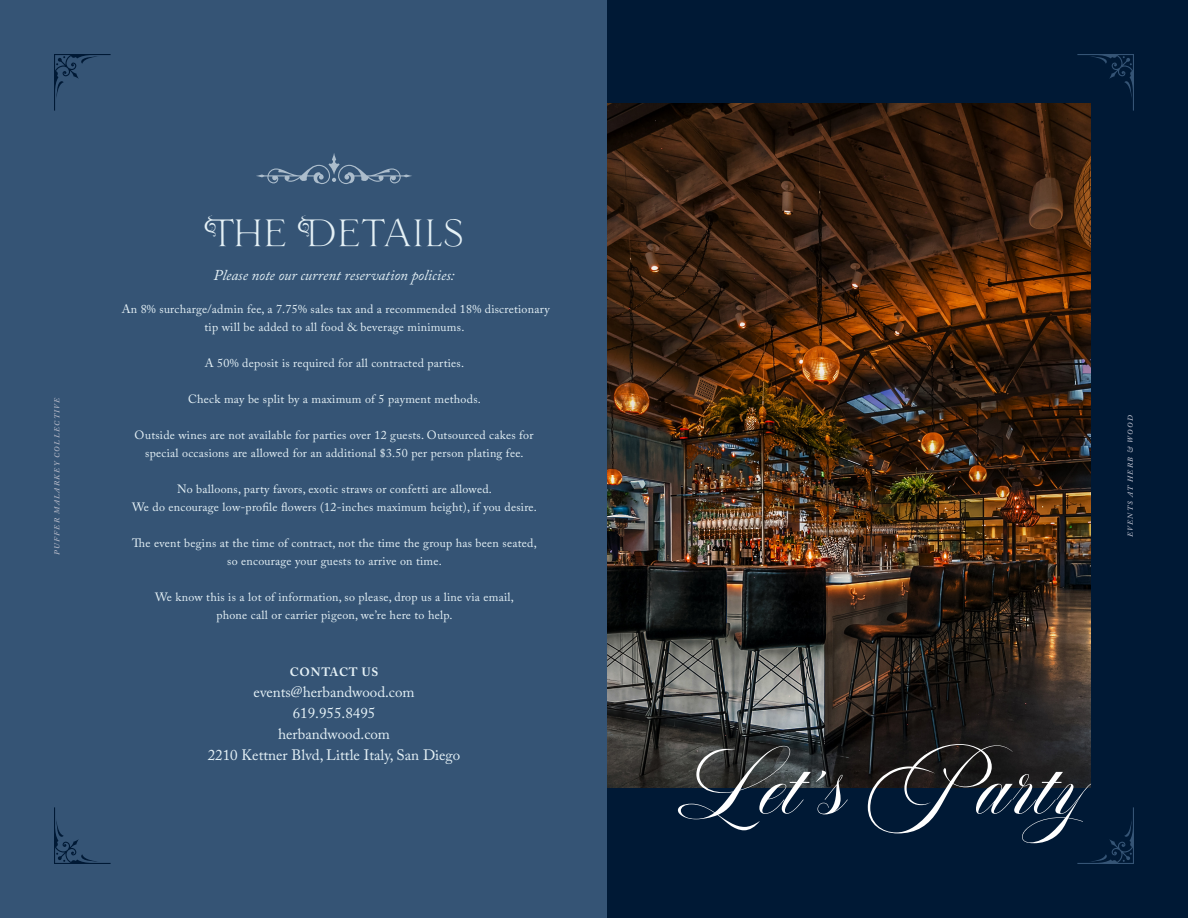
<style>
.page{position:relative;width:1188px;height:918px;background:#fff}
.page>*{position:absolute;margin:0;border:0;box-sizing:border-box;transform-origin:0 0}
.t1{font:60px "Aston Script";letter-spacing:.02em;color:#fff}
.t2{font:34.95px "Berold";letter-spacing:.06em;color:#e5f1f6}
.t3{font:15px "Adobe Caslon Pro";color:#e5f1f6}
.t4{font:italic 15px "Adobe Caslon Pro";color:#e5f1f6}
.t5{font:12px/18px "Adobe Caslon Pro";letter-spacing:.02em;color:#e5f1f6;text-align:center}
.t6{font:700 12px "Adobe Caslon Pro";letter-spacing:.075em;color:#e5f1f6}
.t7{font:italic 600 7.5px "Adobe Caslon Pro";letter-spacing:.18em;color:#b4b8c7}
</style>
<div class="page">
<div style="left:0;top:0;width:711px;height:918px;background:#355475"></div>
<div style="left:608px;top:0;width:580px;height:918px;background:#001935"></div>
<svg style="left:54px;top:807px;width:57px;height:57px"></svg>
<svg style="left:54px;top:54px;width:57px;height:57px"></svg>
<svg style="left:1077px;top:807px;width:57px;height:57px"></svg>
<svg style="left:1077px;top:54px;width:57px;height:57px"></svg>
<img style="left:608px;top:104px;width:483px;height:683px">
<svg style="left:256px;top:153px;width:156px;height:31px"></svg>
<p class="t7" style="left:53px;top:555px;width:159px;rotate:-90deg">PUFFER MALARKEY COLLECTIVE</p>
<p class="t2" style="left:205px;top:213px;width:260px">THE DETAILS</p>
<p class="t4" style="left:214px;top:266px;width:242px">Please note our current reservation policies:</p>
<p class="t5" style="left:122px;top:300px;width:429px">An 8% surcharge/admin fee, a 7.75% sales tax and a recommended 18% discretionary tip will be added to all food &amp; beverage minimums.</p>
<p class="t5" style="left:205px;top:354px;width:261px">A 50% deposit is required for all contracted parties.</p>
<p class="t5" style="left:188px;top:390px;width:294px">Check may be split by a maximum of 5 payment methods.</p>
<p class="t5" style="left:135px;top:426px;width:401px">Outside wines are not available for parties over 12 guests. Outsourced cakes for special occasions are allowed for an additional $3.50 per person plating fee.</p>
<p class="t5" style="left:132px;top:480px;width:406px">No balloons, party favors, exotic straws or confetti are allowed.<br>We do encourage low-profile flowers (12-inches maximum height), if you desire.</p>
<p class="t5" style="left:132px;top:534px;width:406px">The event begins at the time of contract, not the time the group has been seated, so encourage your guests to arrive on time.</p>
<p class="t5" style="left:155px;top:588px;width:360px">We know this is a lot of information, so please, drop us a line via email, phone call or carrier pigeon, we’re here to help.</p>
<p class="t6" style="left:290px;top:665px;width:90px">CONTACT US</p>
<p class="t3" style="left:253px;top:683px;width:163px">events@herbandwood.com</p>
<p class="t3" style="left:293px;top:704px;width:84px">619.955.8495</p>
<p class="t3" style="left:278px;top:725px;width:113px">herbandwood.com</p>
<p class="t3" style="left:208px;top:746px;width:254px">2210 Kettner Blvd, Little Italy, San Diego</p>
<p class="t1" style="left:678px;top:758px;width:449px">Let’s Party</p>
<p class="t7" style="left:1126px;top:537px;width:124px;rotate:-90deg">EVENTS AT HERB &amp; WOOD</p>
</div>
